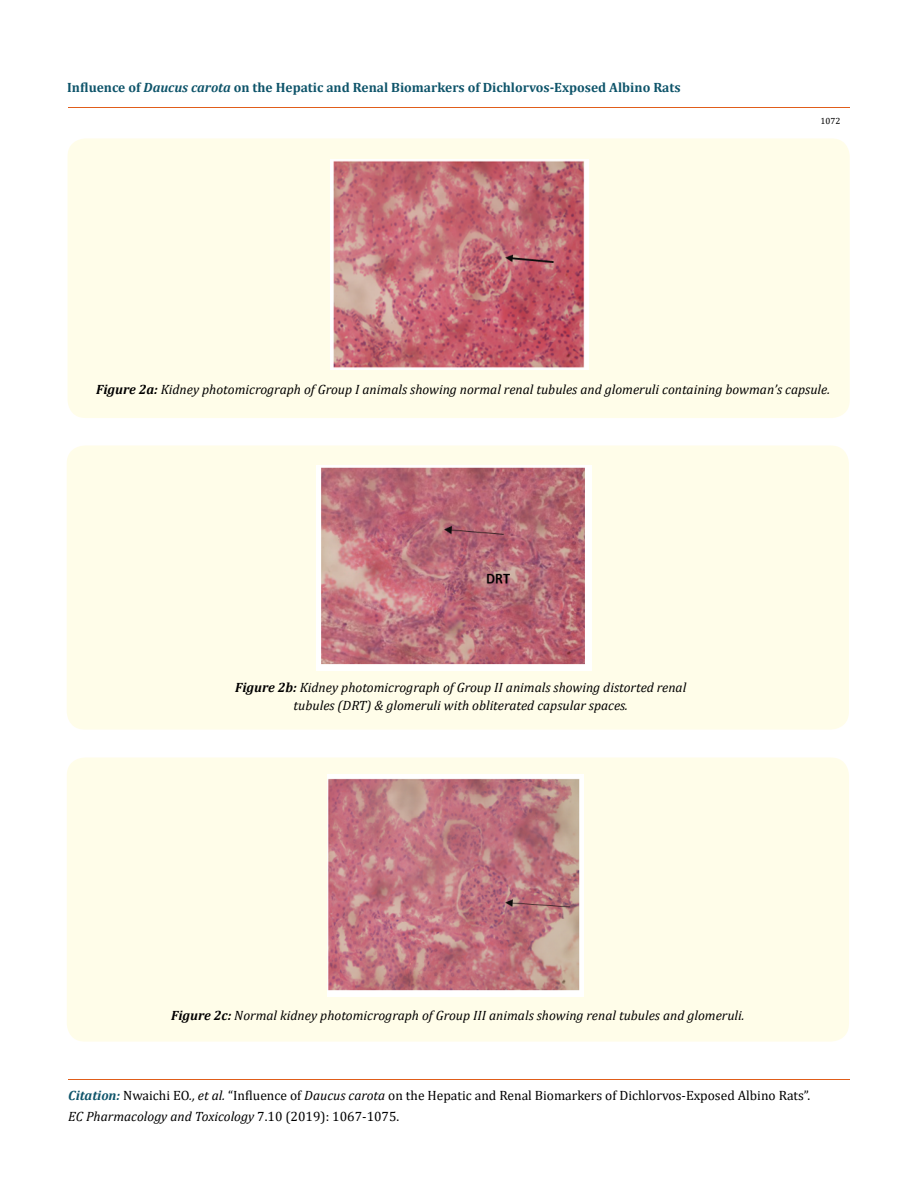
<style>
.page{position:relative;width:917px;height:1188px;background:#fff}
.page>*{position:absolute;margin:0;border:0;box-sizing:border-box;transform-origin:0 0}
.t1{font:italic 13.5px/18px "Cambria";color:#000;text-align:center}
.t2{font:13.5px/21px "Cambria";color:#000}
.t3{font:700 13.5px "Cambria";color:#0e546a}
.t4{font:9px "Cambria";color:#000}
.s1{font-style:italic}
.s2{font-weight:700}
.s3{font-weight:700;font-style:italic;color:#0e546a}
</style>
<div class="page">
<hr style="left:68px;top:108px;width:781px;height:1px;background:#e05d1a">
<hr style="left:68px;top:1079px;width:781px;height:1px;background:#e05d1a">
<div style="left:68px;top:138px;width:781px;height:280px;background:#fffde9;border-radius:18px"></div>
<img style="left:330px;top:159px;width:258px;height:211px">
<div style="left:67px;top:446px;width:781px;height:284px;background:#fffde9;border-radius:18px"></div>
<img style="left:316px;top:465px;width:276px;height:205px">
<div style="left:67px;top:758px;width:782px;height:284px;background:#fffde9;border-radius:18px"></div>
<img style="left:327px;top:775px;width:257px;height:222px">
<p class="t3" style="left:67px;top:78px;width:615px">Influence of <span class="s1">Daucus carota</span> on the Hepatic and Renal Biomarkers of Dichlorvos-Exposed Albino Rats</p>
<p class="t4" style="left:820px;top:116px;width:21px">1072</p>
<p class="t1" style="left:96px;top:380px;width:735px"><span class="s2">Figure 2a:</span> Kidney photomicrograph of Group I animals showing normal renal tubules and glomeruli containing bowman’s capsule.</p>
<p class="t1" style="left:235px;top:678px;width:452px"><span class="s2">Figure 2b:</span> Kidney photomicrograph of Group II animals showing distorted renal tubules (DRT) &amp; glomeruli with obliterated capsular spaces.</p>
<p class="t1" style="left:171px;top:1006px;width:575px"><span class="s2">Figure 2c:</span> Normal kidney photomicrograph of Group III animals showing renal tubules and glomeruli.</p>
<p class="t2" style="left:68px;top:1085px;width:743px"><span class="s3">Citation:</span> Nwaichi EO<span class="s1">., et al.</span> “Influence of <span class="s1">Daucus carota</span> on the Hepatic and Renal Biomarkers of Dichlorvos-Exposed Albino Rats”.<br><span class="s1">EC Pharmacology and Toxicology</span> 7.10 (2019): 1067-1075.</p>
</div>
